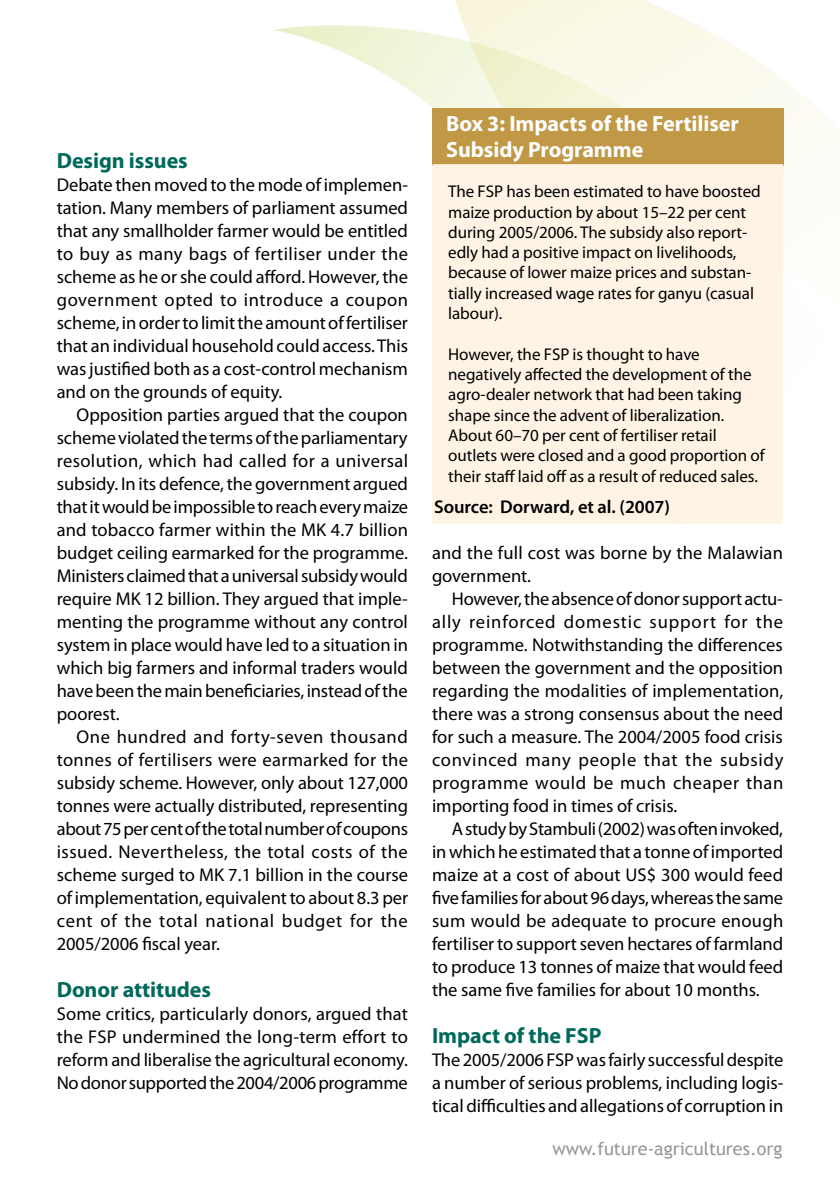
<style>
.page{position:relative;width:840px;height:1191px;background:#fff}
.page>*{position:absolute;margin:0;border:0;box-sizing:border-box;transform-origin:0 0}
.t1{font:700 22px/26px "Myriad Pro";letter-spacing:-.005em;color:#fff}
.t2{font:700 22px "Myriad Pro";letter-spacing:-.005em;color:#00695b}
.t3{font:18.4px/23px "Myriad Pro";letter-spacing:-.005em;color:#000;text-align:justify}
.t4{font:600 18.4px "Myriad Pro";letter-spacing:-.005em;color:#000}
.t5{font:18px "Trebuchet MS";color:#97979b}
.t6{font:17px/20.2px "Myriad Pro";letter-spacing:-.005em;color:#000}
</style>
<div class="page">
<img style="left:273px;top:22px;width:566px;height:502px">
<div style="left:432px;top:108px;width:350px;height:57px;background:#c19845"></div>
<div style="left:432px;top:164px;width:350px;height:359px;background:#fef3e4"></div>
<p class="t2" style="left:57px;top:146px;width:132px">Design issues</p>
<p class="t3" style="left:57px;top:173px;width:353px">Debate then moved to the mode of implemen&shy;tation. Many members of parliament assumed that any smallholder farmer would be entitled to buy as many bags of fertiliser under the scheme as he or she could afford. However, the government opted to introduce a coupon scheme, in order to limit the amount of fertiliser that an individual household could access. This was justified both as a cost-control mechanism and on the grounds of equity.</p>
<p class="t3" style="left:57px;top:403px;width:353px;text-indent:20px">Opposition parties argued that the coupon scheme violated the terms of the parliamentary resolution, which had called for a universal subsidy. In its defence, the government argued that it would be impossible to reach every maize and tobacco farmer within the MK 4.7 billion budget ceiling earmarked for the programme.<br>Ministers claimed that a universal subsidy would require MK 12 billion. They argued that imple&shy;menting the programme without any control system in place would have led to a situation in which big farmers and informal traders would have been the main beneficiaries, instead of the poorest.</p>
<p class="t3" style="left:57px;top:725px;width:353px;text-indent:20px">One hundred and forty-seven thousand tonnes of fertilisers were earmarked for the subsidy scheme. However, only about 127,000 tonnes were actually distributed, representing about 75 per cent of the total number of coupons issued. Nevertheless, the total costs of the scheme surged to MK 7.1 billion in the course of implementation, equivalent to about 8.3 per cent of the total national budget for the 2005/2006 fiscal year.</p>
<p class="t2" style="left:57px;top:974px;width:156px">Donor attitudes</p>
<p class="t3" style="left:57px;top:1001px;width:352px">Some critics, particularly donors, argued that the FSP undermined the long-term effort to reform and liberalise the agricultural economy.<br>No donor supported the 2004/2006 programme</p>
<p class="t1" style="left:446px;top:110px;width:294px">Box 3: Impacts of the Fertiliser<br>Subsidy Programme</p>
<p class="t6" style="left:448px;top:181px;width:314px">The FSP has been estimated to have boosted maize production by about 15–22 per cent during 2005/2006. The subsidy also report&shy;edly had a positive impact on livelihoods, because of lower maize prices and substan&shy;tially increased wage rates for ganyu (casual labour).</p>
<p class="t6" style="left:448px;top:343px;width:318px">However, the FSP is thought to have negatively affected the development of the agro-dealer network that had been taking shape since the advent of liberalization.<br>About 60–70 per cent of fertiliser retail outlets were closed and a good proportion of their staff laid off as a result of reduced sales.</p>
<p class="t4" style="left:434px;top:495px;width:237px">Source: Dorward, et al. (2007)</p>
<p class="t3" style="left:432px;top:541px;width:352px">and the full cost was borne by the Malawian government.</p>
<p class="t3" style="left:432px;top:587px;width:353px;text-indent:20px">However, the absence of donor support actu&shy;ally reinforced domestic support for the programme. Notwithstanding the differences between the government and the opposition regarding the modalities of implementation, there was a strong consensus about the need for such a measure. The 2004/2005 food crisis convinced many people that the subsidy programme would be much cheaper than importing food in times of crisis.</p>
<p class="t3" style="left:432px;top:817px;width:352px;text-indent:20px">A study by Stambuli (2002) was often invoked, in which he estimated that a tonne of imported maize at a cost of about US$ 300 would feed five families for about 96 days, whereas the same sum would be adequate to procure enough fertiliser to support seven hectares of farmland to produce 13 tonnes of maize that would feed the same five families for about 10 months.</p>
<p class="t2" style="left:432px;top:1020px;width:171px">Impact of the FSP</p>
<p class="t3" style="left:432px;top:1047px;width:352px">The 2005/2006 FSP was fairly successful despite a number of serious problems, including logis&shy;tical difficulties and allegations of corruption in</p>
<p class="t5" style="left:552px;top:1137px;width:231px">www.future-agricultures.org</p>
</div>
